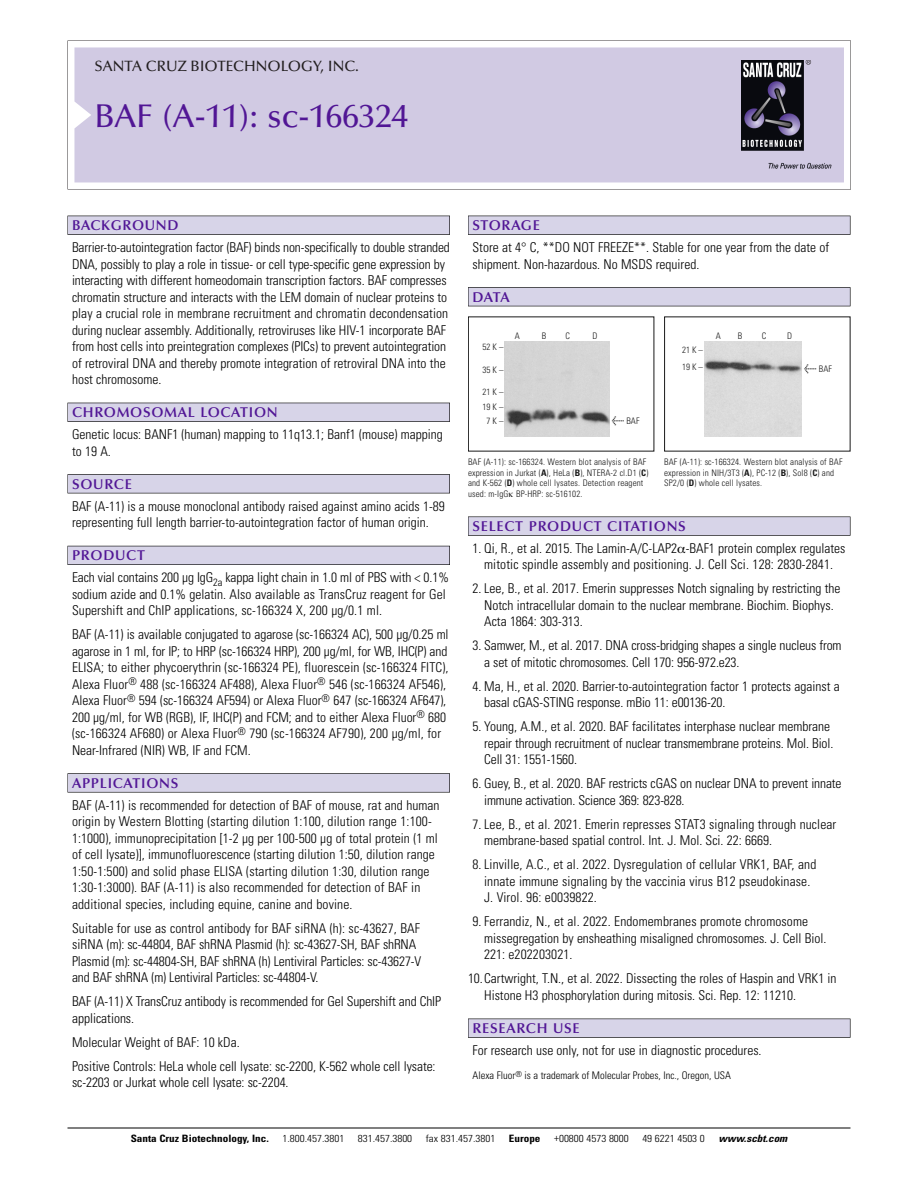
<style>
.page{position:relative;width:918px;height:1188px;background:#fff}
.page>*{position:absolute;margin:0;border:0;box-sizing:border-box;transform-origin:0 0}
.t1{font:500 33px "Optima";color:#511695}
.t2{font:500 15px "Optima";color:#231f20}
.t3{font:600 14.25px "Optima";letter-spacing:.05em;color:#511695}
.t4{font:300 condensed 13.5px/16.5px "Univers";color:#000}
.t5{font:300 condensed 10.5px "Univers";color:#000}
.t6{font:300 condensed 10.2px "Univers";color:#000;scale:1.1 1}
.t7{font:700 condensed 10.2px "Univers";color:#000;scale:1.1 1}
.t8{font:italic 700 condensed 10.2px "Univers";color:#000;scale:1.1 1}
.t9{font:300 condensed 9px/10.5px "Univers";letter-spacing:.015em;color:#191919}
.s1{font-family:"Meta Plus";font-weight:400;font-stretch:normal;font-size:10.5px}
.s2{font-weight:700}
</style>
<div class="page">
<svg style="left:68px;top:40px;width:783px;height:149px"></svg>
<div style="left:74px;top:47px;width:770px;height:135px;background:#d1cae3"></div>
<img style="left:741px;top:60px;width:90px;height:108px">
<div style="left:68px;top:216px;width:382px;height:19px;background:#535256"></div>
<div style="left:68px;top:216px;width:381px;height:18px;background:#d7d4e8"></div>
<div style="left:68px;top:403px;width:382px;height:19px;background:#525156"></div>
<div style="left:68px;top:403px;width:381px;height:18px;background:#d7d4e8"></div>
<div style="left:68px;top:474px;width:382px;height:19px;background:#545357"></div>
<div style="left:68px;top:475px;width:381px;height:18px;background:#d7d4e8"></div>
<div style="left:68px;top:546px;width:382px;height:19px;background:#535259"></div>
<div style="left:68px;top:546px;width:381px;height:18px;background:#d7d4e8"></div>
<svg style="left:68px;top:773px;width:382px;height:20px"></svg>
<div style="left:68px;top:774px;width:381px;height:18px;background:#d7d4e8"></div>
<div style="left:468px;top:216px;width:382px;height:19px;background:#535256"></div>
<div style="left:468px;top:216px;width:382px;height:18px;background:#d7d4e8"></div>
<div style="left:468px;top:287px;width:382px;height:19px;background:#515155"></div>
<div style="left:468px;top:288px;width:382px;height:18px;background:#d7d4e8"></div>
<div style="left:468px;top:517px;width:382px;height:19px;background:#58575a"></div>
<div style="left:468px;top:517px;width:382px;height:18px;background:#d7d4e8"></div>
<div style="left:468px;top:1019px;width:382px;height:19px;background:#545457"></div>
<div style="left:468px;top:1019px;width:382px;height:18px;background:#d7d4e8"></div>
<hr style="left:68px;top:1128px;width:782px;height:1px;background:#000">
<img style="left:505px;top:342px;width:105px;height:95px">
<img style="left:704px;top:342px;width:98px;height:95px">
<p class="t2" style="left:94px;top:60px;width:266px">SANTA CRUZ BIOTECHNOLOGY, INC.</p>
<p class="t1" style="left:94px;top:102px;width:315px">BAF (A-11): sc-166324</p>
<p class="t3" style="left:72px;top:219px;width:108px">BACKGROUND</p>
<p class="t4" style="left:72px;top:240px;width:379px">Barrier-to-autointegration factor (BAF) binds non-specifically to double stranded DNA, possibly to play a role in tissue- or cell type-specific gene expression by interacting with different homeodomain transcription factors. BAF compresses chromatin structure and interacts with the LEM domain of nuclear proteins to play a crucial role in membrane recruitment and chromatin decondensation during nuclear assembly. Additionally, retroviruses like HIV-1 incorporate BAF from host cells into preintegration complexes (PICs) to prevent autointegration of retroviral DNA and thereby promote integration of retroviral DNA into the host chromosome.</p>
<p class="t3" style="left:72px;top:406px;width:207px">CHROMOSOMAL LOCATION</p>
<p class="t4" style="left:72px;top:427px;width:372px">Genetic locus: BANF1 (human) mapping to 11q13.1; Banf1 (mouse) mapping to 19 A.</p>
<p class="t3" style="left:72px;top:478px;width:61px">SOURCE</p>
<p class="t4" style="left:72px;top:499px;width:374px">BAF (A-11) is a mouse monoclonal antibody raised against amino acids 1-89 representing full length barrier-to-autointegration factor of human origin.</p>
<p class="t3" style="left:72px;top:549px;width:74px">PRODUCT</p>
<p class="t4" style="left:72px;top:571px;width:379px">Each vial contains 200 µg IgG<sub>2a</sub> kappa light chain in 1.0 ml of PBS with &lt; 0.1% sodium azide and 0.1% gelatin. Also available as TransCruz reagent for Gel<br>Supershift and ChIP applications, sc-166324 X, 200 µg/0.1 ml.</p>
<p class="t4" style="left:72px;top:628px;width:378px">BAF (A-11) is available conjugated to agarose (sc-166324 AC), 500 µg/0.25 ml agarose in 1 ml, for IP; to HRP (sc-166324 HRP), 200 µg/ml, for WB, IHC(P) and ELISA; to either phycoerythrin (sc-166324 PE), fluorescein (sc-166324 FITC), Alexa Fluor<sup>®</sup> 488 (sc-166324 AF488), Alexa Fluor<sup>®</sup> 546 (sc-166324 AF546), Alexa Fluor<sup>®</sup> 594 (sc-166324 AF594) or Alexa Fluor<sup>®</sup> 647 (sc-166324 AF647), 200 µg/ml, for WB (RGB), IF, IHC(P) and FCM; and to either Alexa Fluor<sup>®</sup> 680 (sc-166324 AF680) or Alexa Fluor<sup>®</sup> 790 (sc-166324 AF790), 200 µg/ml, for Near-Infrared (NIR) WB, IF and FCM.</p>
<p class="t3" style="left:72px;top:777px;width:108px">APPLICATIONS</p>
<p class="t4" style="left:72px;top:798px;width:369px">BAF (A-11) is recommended for detection of BAF of mouse, rat and human origin by Western Blotting (starting dilution 1:100, dilution range 1:100- 1:1000), immunoprecipitation [1-2 µg per 100-500 µg of total protein (1 ml of cell lysate)], immunofluorescence (starting dilution 1:50, dilution range 1:50-1:500) and solid phase ELISA (starting dilution 1:30, dilution range 1:30-1:3000). BAF (A-11) is also recommended for detection of BAF in additional species, including equine, canine and bovine.</p>
<p class="t4" style="left:72px;top:921px;width:351px">Suitable for use as control antibody for BAF siRNA (h): sc-43627, BAF siRNA (m): sc-44804, BAF shRNA Plasmid (h): sc-43627-SH, BAF shRNA Plasmid (m): sc-44804-SH, BAF shRNA (h) Lentiviral Particles: sc-43627-V and BAF shRNA (m) Lentiviral Particles: sc-44804-V.</p>
<p class="t4" style="left:72px;top:995px;width:371px">BAF (A-11) X TransCruz antibody is recommended for Gel Supershift and ChIP applications.</p>
<p class="t4" style="left:72px;top:1035px;width:169px">Molecular Weight of BAF: 10 kDa.</p>
<p class="t4" style="left:72px;top:1059px;width:365px">Positive Controls: HeLa whole cell lysate: sc-2200, K-562 whole cell lysate: sc-2203 or Jurkat whole cell lysate: sc-2204.</p>
<p class="t3" style="left:473px;top:219px;width:69px">STORAGE</p>
<p class="t4" style="left:473px;top:240px;width:358px">Store at 4° C, **DO NOT FREEZE**. Stable for one year from the date of shipment. Non-hazardous. No MSDS required.</p>
<p class="t3" style="left:473px;top:291px;width:39px">DATA</p>
<p class="t9" style="left:515px;top:331px;width:7px">A</p>
<p class="t9" style="left:542px;top:331px;width:6px">B</p>
<p class="t9" style="left:565px;top:331px;width:6px">C</p>
<p class="t9" style="left:592px;top:331px;width:7px">D</p>
<p class="t9" style="left:716px;top:331px;width:7px">A</p>
<p class="t9" style="left:738px;top:331px;width:6px">B</p>
<p class="t9" style="left:762px;top:331px;width:6px">C</p>
<p class="t9" style="left:787px;top:331px;width:7px">D</p>
<p class="t9" style="left:483px;top:342px;width:22px">52K–</p>
<p class="t9" style="left:483px;top:365px;width:22px">35K–</p>
<p class="t9" style="left:483px;top:385px;width:22px;line-height:15.3px">21K–<br>19K–</p>
<p class="t9" style="left:487px;top:416px;width:18px">7K–</p>
<p class="t9" style="left:612px;top:416px;width:29px"><span class="s1">&lt;</span> BAF</p>
<p class="t9" style="left:682px;top:343px;width:22px;line-height:16.5px">21K–<br>19K–</p>
<p class="t9" style="left:804px;top:364px;width:29px"><span class="s1">&lt;</span> BAF</p>
<p class="t9" style="left:468px;top:458px;width:182px">BAF (A-11): sc-166324. Western blot analysis of BAF expression in Jurkat (<span class="s2">A</span>), HeLa (<span class="s2">B</span>), NTERA-2 cl.D1 (<span class="s2">C</span>) and K-562 (<span class="s2">D</span>) whole cell lysates. Detection reagent used: m-IgG BP-HRP: sc-516102.</p>
<p class="t9" style="left:664px;top:458px;width:180px">BAF (A-11): sc-166324. Western blot analysis of BAF expression in NIH/3T3 (<span class="s2">A</span>), PC-12 (<span class="s2">B</span>), Sol8 (<span class="s2">C</span>) and<br>SP2/0 (<span class="s2">D</span>) whole cell lysates.</p>
<p class="t3" style="left:473px;top:520px;width:215px">SELECT PRODUCT CITATIONS</p>
<p class="t4" style="left:473px;top:541px;width:374px;text-align:center">1. Qi, R., et al. 2015. The Lamin-A/C-LAP2 -BAF1 protein complex regulates mitotic spindle assembly and positioning. J. Cell Sci. 128: 2830-2841.</p>
<p class="t4" style="left:484px;top:582px;width:358px;text-indent:-12px">2. Lee, B., et al. 2017. Emerin suppresses Notch signaling by restricting the<br>Notch intracellular domain to the nuclear membrane. Biochim. Biophys.<br>Acta 1864: 303-313.</p>
<p class="t4" style="left:484px;top:639px;width:359px;text-indent:-12px">3. Samwer, M., et al. 2017. DNA cross-bridging shapes a single nucleus from a set of mitotic chromosomes. Cell 170: 956-972.e23.</p>
<p class="t4" style="left:484px;top:679px;width:357px;text-indent:-12px">4. Ma, H., et al. 2020. Barrier-to-autointegration factor 1 protects against a basal cGAS-STING response. mBio 11: e00136-20.</p>
<p class="t4" style="left:484px;top:720px;width:351px;text-indent:-12px">5. Young, A.M., et al. 2020. BAF facilitates interphase nuclear membrane repair through recruitment of nuclear transmembrane proteins. Mol. Biol.<br>Cell 31: 1551-1560.</p>
<p class="t4" style="left:484px;top:777px;width:359px;text-indent:-12px">6. Guey, B., et al. 2020. BAF restricts cGAS on nuclear DNA to prevent innate immune activation. Science 369: 823-828.</p>
<p class="t4" style="left:484px;top:817px;width:354px;text-indent:-12px">7. Lee, B., et al. 2021. Emerin represses STAT3 signaling through nuclear membrane-based spatial control. Int. J. Mol. Sci. 22: 6669.</p>
<p class="t4" style="left:484px;top:858px;width:334px;text-indent:-12px">8. Linville, A.C., et al. 2022. Dysregulation of cellular VRK1, BAF, and innate immune signaling by the vaccinia virus B12 pseudokinase.<br>J. Virol. 96: e0039822.</p>
<p class="t4" style="left:484px;top:915px;width:344px;text-indent:-12px">9. Ferrandiz, N., et al. 2022. Endomembranes promote chromosome missegregation by ensheathing misaligned chromosomes. J. Cell Biol.<br>221: e202203021.</p>
<p class="t4" style="left:484px;top:972px;width:354px;text-indent:-16px">10.Cartwright, T.N., et al. 2022. Dissecting the roles of Haspin and VRK1 in<br>Histone H3 phosphorylation during mitosis. Sci. Rep. 12: 11210.</p>
<p class="t3" style="left:473px;top:1022px;width:109px">RESEARCH USE</p>
<p class="t4" style="left:473px;top:1043px;width:291px">For research use only, not for use in diagnostic procedures.</p>
<p class="t5" style="left:473px;top:1071px;width:260px">Alexa Fluor<sup>®</sup> is a trademark of Molecular Probes, Inc., Oregon, USA</p>
<p class="t7" style="left:131px;top:1135px;width:127px">Santa Cruz Biotechnology, Inc.</p>
<p class="t6" style="left:282px;top:1135px;width:58px">1.800.457.3801</p>
<p class="t6" style="left:358px;top:1135px;width:51px">831.457.3800</p>
<p class="t6" style="left:426px;top:1135px;width:65px">fax 831.457.3801</p>
<p class="t7" style="left:509px;top:1135px;width:30px">Europe</p>
<p class="t6" style="left:554px;top:1135px;width:69px">+00800 4573 8000</p>
<p class="t6" style="left:642px;top:1135px;width:58px">49 6221 4503 0</p>
<p class="t8" style="left:719px;top:1135px;width:66px">www.scbt.com</p>
</div>
